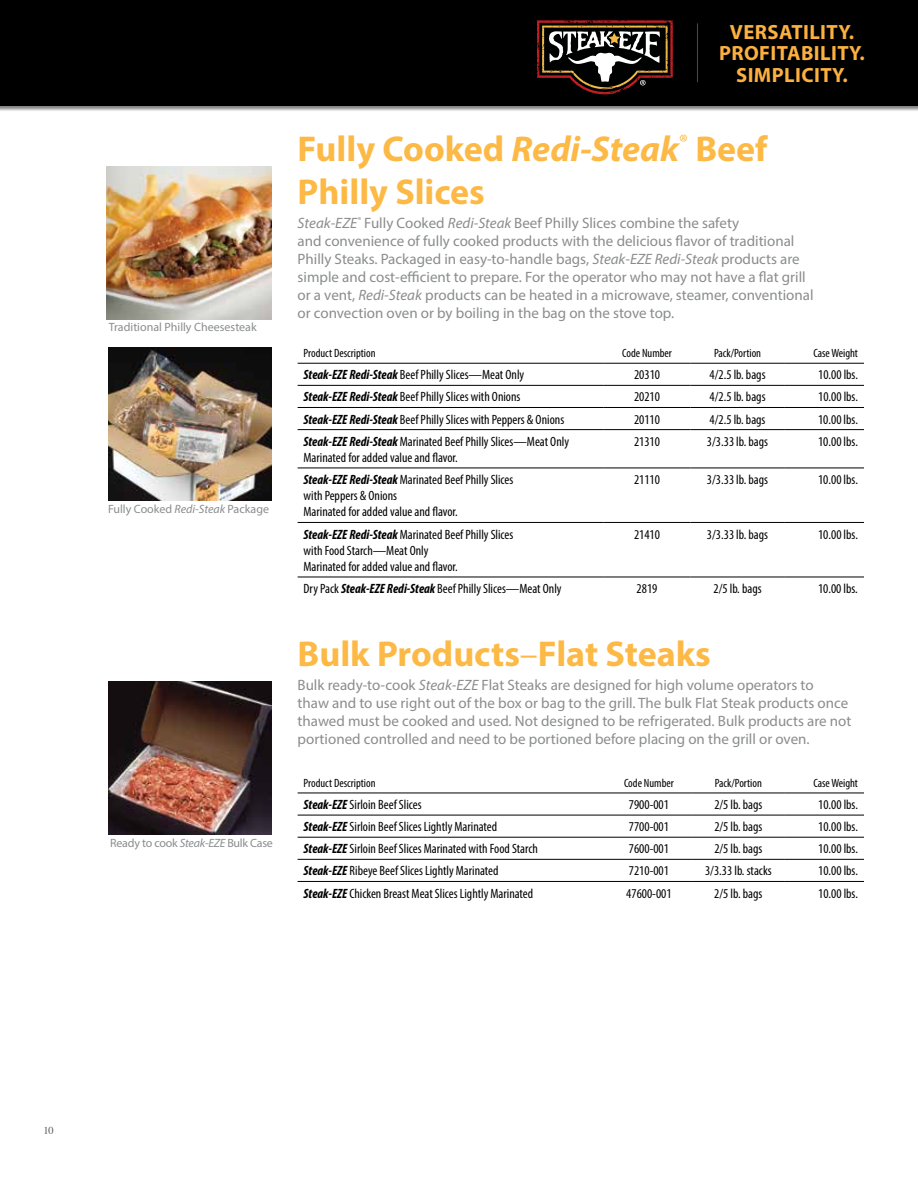
<style>
.page{position:relative;width:918px;height:1188px;background:#fff}
.page>*{position:absolute;margin:0;border:0;box-sizing:border-box;transform-origin:0 0}
.t1{font:700 36px/43.2px "Myriad Pro";color:#fdb945}
.t2{font:700 20.7px/21.5px "Myriad Pro";letter-spacing:.02em;color:#fbb040;text-align:center}
.t3{font:15px/18px "Myriad Pro";color:#8a8c8e}
.t4{font:condensed 13.5px/16.2px "Myriad Pro";color:#000}
.t5{font:condensed 12px "Myriad Pro";color:#000}
.t6{font:12px "Myriad Pro";color:#8a8c8e}
.t7{font:12px "Myriad Pro";letter-spacing:-.02em;color:#8a8c8e}
.t8{font:10.5px "Times";color:#58595b}
.s1{font-style:italic}
.s2{font-weight:700;font-style:italic}
.s3{font-weight:400;font-stretch:condensed}
</style>
<div class="page">
<div style="left:0;top:0;width:918px;height:112px;background:#000;opacity:.5"></div>
<div style="left:0;top:0;width:918px;height:106px;background:#000"></div>
<svg style="left:537px;top:20px;width:136px;height:75px"></svg>
<hr style="left:697px;top:23px;width:1px;height:59px;background:#fdb945">
<img style="left:107px;top:166px;width:165px;height:153px">
<img style="left:108px;top:347px;width:163px;height:153px">
<hr style="left:298px;top:363px;width:306px;height:1px;background:#000">
<hr style="left:604px;top:363px;width:86px;height:1px;background:#000">
<hr style="left:690px;top:363px;width:95px;height:1px;background:#000">
<hr style="left:785px;top:363px;width:79px;height:1px;background:#000">
<hr style="left:298px;top:385px;width:306px;height:1px;background:#000">
<hr style="left:604px;top:385px;width:86px;height:1px;background:#000">
<hr style="left:690px;top:385px;width:95px;height:1px;background:#000">
<hr style="left:785px;top:385px;width:79px;height:1px;background:#000">
<hr style="left:298px;top:407px;width:306px;height:1px;background:#000">
<hr style="left:604px;top:407px;width:86px;height:1px;background:#000">
<hr style="left:690px;top:407px;width:95px;height:1px;background:#000">
<hr style="left:785px;top:407px;width:79px;height:1px;background:#000">
<hr style="left:298px;top:429px;width:306px;height:1px;background:#000">
<hr style="left:604px;top:429px;width:86px;height:1px;background:#000">
<hr style="left:690px;top:429px;width:95px;height:1px;background:#000">
<hr style="left:785px;top:429px;width:79px;height:1px;background:#000">
<hr style="left:298px;top:468px;width:306px;height:1px;background:#000">
<hr style="left:604px;top:468px;width:86px;height:1px;background:#000">
<hr style="left:690px;top:468px;width:95px;height:1px;background:#000">
<hr style="left:785px;top:468px;width:79px;height:1px;background:#000">
<hr style="left:298px;top:522px;width:306px;height:1px;background:#000">
<hr style="left:604px;top:522px;width:86px;height:1px;background:#000">
<hr style="left:690px;top:522px;width:95px;height:1px;background:#000">
<hr style="left:785px;top:522px;width:79px;height:1px;background:#000">
<hr style="left:298px;top:577px;width:306px;height:1px;background:#000">
<hr style="left:604px;top:577px;width:86px;height:1px;background:#000">
<hr style="left:690px;top:577px;width:95px;height:1px;background:#000">
<hr style="left:785px;top:577px;width:79px;height:1px;background:#000">
<hr style="left:298px;top:793px;width:308px;height:1px;background:#000">
<hr style="left:606px;top:793px;width:86px;height:1px;background:#000">
<hr style="left:692px;top:793px;width:93px;height:1px;background:#000">
<hr style="left:785px;top:793px;width:79px;height:1px;background:#000">
<hr style="left:298px;top:815px;width:308px;height:1px;background:#000">
<hr style="left:606px;top:815px;width:86px;height:1px;background:#000">
<hr style="left:692px;top:815px;width:93px;height:1px;background:#000">
<hr style="left:785px;top:815px;width:79px;height:1px;background:#000">
<hr style="left:298px;top:837px;width:308px;height:1px;background:#000">
<hr style="left:606px;top:837px;width:86px;height:1px;background:#000">
<hr style="left:692px;top:837px;width:93px;height:1px;background:#000">
<hr style="left:785px;top:837px;width:79px;height:1px;background:#000">
<hr style="left:298px;top:859px;width:308px;height:1px;background:#000">
<hr style="left:606px;top:859px;width:86px;height:1px;background:#000">
<hr style="left:692px;top:859px;width:93px;height:1px;background:#000">
<hr style="left:785px;top:859px;width:79px;height:1px;background:#000">
<hr style="left:298px;top:881px;width:308px;height:1px;background:#000">
<hr style="left:606px;top:881px;width:86px;height:1px;background:#000">
<hr style="left:692px;top:881px;width:93px;height:1px;background:#000">
<hr style="left:785px;top:881px;width:79px;height:1px;background:#000">
<img style="left:109px;top:681px;width:163px;height:153px">
<p class="t6" style="left:109px;top:320px;width:149px">Traditional Philly Cheesesteak</p>
<p class="t6" style="left:108px;top:502px;width:163px">Fully Cooked <span class="s1">Redi-Steak</span> Package</p>
<p class="t7" style="left:110px;top:835px;width:164px">Ready to cook <span class="s1">Steak-EZE</span> Bulk Case</p>
<h2 class="t2" style="left:719px;top:20px;width:147px">VERSATILITY.<br>PROFITABILITY.<br>SIMPLICITY.</h2>
<h1 class="t1" style="left:298px;top:126px;width:471px">Fully Cooked <span class="s1">Redi-Steak</span><sup>®</sup> Beef<br>Philly Slices</h1>
<p class="t3" style="left:298px;top:214px;width:517px"><span class="s1">Steak-EZE</span><sup>®</sup> Fully Cooked <span class="s1">Redi-Steak</span> Beef Philly Slices combine the safety<br>and convenience of fully cooked products with the delicious flavor of traditional Philly Steaks. Packaged in easy-to-handle bags, <span class="s1">Steak-EZE Redi-Steak</span> products are simple and cost-efficient to prepare. For the operator who may not have a flat grill or a vent, <span class="s1">Redi-Steak</span> products can be heated in a microwave, steamer, conventional or convection oven or by boiling in the bag on the stove top.</p>
<p class="t5" style="left:304px;top:346px;width:74px">Product Description</p>
<p class="t5" style="left:622px;top:346px;width:51px">Code Number</p>
<p class="t5" style="left:714px;top:346px;width:49px">Pack/Portion</p>
<p class="t5" style="left:813px;top:346px;width:46px">Case Weight</p>
<p class="t4" style="left:304px;top:367px;width:222px"><span class="s2">Steak-EZE Redi-Steak</span> Beef Philly Slices—Meat Only</p>
<p class="t4" style="left:634px;top:367px;width:27px">20310</p>
<p class="t4" style="left:710px;top:367px;width:57px">4/2.5 lb. bags</p>
<p class="t4" style="left:818px;top:367px;width:41px">10.00 lbs.</p>
<p class="t4" style="left:304px;top:389px;width:218px"><span class="s2">Steak-EZE Redi-Steak</span> Beef Philly Slices with Onions</p>
<p class="t4" style="left:634px;top:389px;width:27px">20210</p>
<p class="t4" style="left:710px;top:389px;width:57px">4/2.5 lb. bags</p>
<p class="t4" style="left:818px;top:389px;width:41px">10.00 lbs.</p>
<p class="t4" style="left:304px;top:411px;width:262px"><span class="s2">Steak-EZE Redi-Steak</span> Beef Philly Slices with Peppers &amp; Onions</p>
<p class="t4" style="left:634px;top:411px;width:27px">20110</p>
<p class="t4" style="left:710px;top:411px;width:57px">4/2.5 lb. bags</p>
<p class="t4" style="left:818px;top:411px;width:41px">10.00 lbs.</p>
<p class="t4" style="left:304px;top:433px;width:267px"><span class="s2">Steak-EZE Redi-Steak</span> Marinated Beef Philly Slices—Meat Only<br>Marinated for added value and flavor.</p>
<p class="t4" style="left:634px;top:433px;width:27px">21310</p>
<p class="t4" style="left:707px;top:433px;width:63px">3/3.33 lb. bags</p>
<p class="t4" style="left:818px;top:433px;width:41px">10.00 lbs.</p>
<p class="t4" style="left:304px;top:471px;width:211px"><span class="s2">Steak-EZE Redi-Steak</span> Marinated Beef Philly Slices with Peppers &amp; Onions<br>Marinated for added value and flavor.</p>
<p class="t4" style="left:634px;top:471px;width:27px">21110</p>
<p class="t4" style="left:707px;top:471px;width:63px">3/3.33 lb. bags</p>
<p class="t4" style="left:818px;top:471px;width:41px">10.00 lbs.</p>
<p class="t4" style="left:304px;top:526px;width:211px"><span class="s2">Steak-EZE Redi-Steak</span> Marinated Beef Philly Slices with Food Starch—Meat Only<br>Marinated for added value and flavor.</p>
<p class="t4" style="left:634px;top:526px;width:27px">21410</p>
<p class="t4" style="left:707px;top:526px;width:63px">3/3.33 lb. bags</p>
<p class="t4" style="left:818px;top:526px;width:41px">10.00 lbs.</p>
<p class="t4" style="left:304px;top:580px;width:260px">Dry Pack <span class="s2">Steak-EZE Redi-Steak</span> Beef Philly Slices—Meat Only</p>
<p class="t4" style="left:637px;top:580px;width:22px">2819</p>
<p class="t4" style="left:713px;top:580px;width:50px">2/5 lb. bags</p>
<p class="t4" style="left:818px;top:580px;width:41px">10.00 lbs.</p>
<h1 class="t1" style="left:298px;top:631px;width:415px">Bulk Products<span class="s3">–</span>Flat Steaks</h1>
<p class="t3" style="left:298px;top:676px;width:555px">Bulk ready-to-cook <span class="s1">Steak-EZE</span> Flat Steaks are designed for high volume operators to<br>thaw and to use right out of the box or bag to the grill. The bulk Flat Steak products once thawed must be cooked and used. Not designed to be refrigerated. Bulk products are not portioned controlled and need to be portioned before placing on the grill or oven.</p>
<p class="t5" style="left:304px;top:776px;width:74px">Product Description</p>
<p class="t5" style="left:624px;top:776px;width:51px">Code Number</p>
<p class="t5" style="left:715px;top:776px;width:49px">Pack/Portion</p>
<p class="t5" style="left:813px;top:776px;width:46px">Case Weight</p>
<p class="t4" style="left:304px;top:796px;width:120px"><span class="s2">Steak-EZE</span> Sirloin Beef Slices</p>
<p class="t4" style="left:629px;top:796px;width:42px">7900-001</p>
<p class="t4" style="left:714px;top:796px;width:50px">2/5 lb. bags</p>
<p class="t4" style="left:818px;top:796px;width:41px">10.00 lbs.</p>
<p class="t4" style="left:304px;top:818px;width:195px"><span class="s2">Steak-EZE</span> Sirloin Beef Slices Lightly Marinated</p>
<p class="t4" style="left:629px;top:818px;width:42px">7700-001</p>
<p class="t4" style="left:714px;top:818px;width:50px">2/5 lb. bags</p>
<p class="t4" style="left:818px;top:818px;width:41px">10.00 lbs.</p>
<p class="t4" style="left:304px;top:841px;width:236px"><span class="s2">Steak-EZE</span> Sirloin Beef Slices Marinated with Food Starch</p>
<p class="t4" style="left:629px;top:841px;width:42px">7600-001</p>
<p class="t4" style="left:714px;top:841px;width:50px">2/5 lb. bags</p>
<p class="t4" style="left:818px;top:841px;width:41px">10.00 lbs.</p>
<p class="t4" style="left:304px;top:863px;width:196px"><span class="s2">Steak-EZE</span> Ribeye Beef Slices Lightly Marinated</p>
<p class="t4" style="left:629px;top:863px;width:42px">7210-001</p>
<p class="t4" style="left:705px;top:863px;width:68px">3/3.33 lb. stacks</p>
<p class="t4" style="left:818px;top:863px;width:41px">10.00 lbs.</p>
<p class="t4" style="left:304px;top:885px;width:231px"><span class="s2">Steak-EZE</span> Chicken Breast Meat Slices Lightly Marinated</p>
<p class="t4" style="left:626px;top:885px;width:47px">47600-001</p>
<p class="t4" style="left:714px;top:885px;width:50px">2/5 lb. bags</p>
<p class="t4" style="left:818px;top:885px;width:41px">10.00 lbs.</p>
<p class="t8" style="left:43px;top:1121px;width:12px">10</p>
</div>
